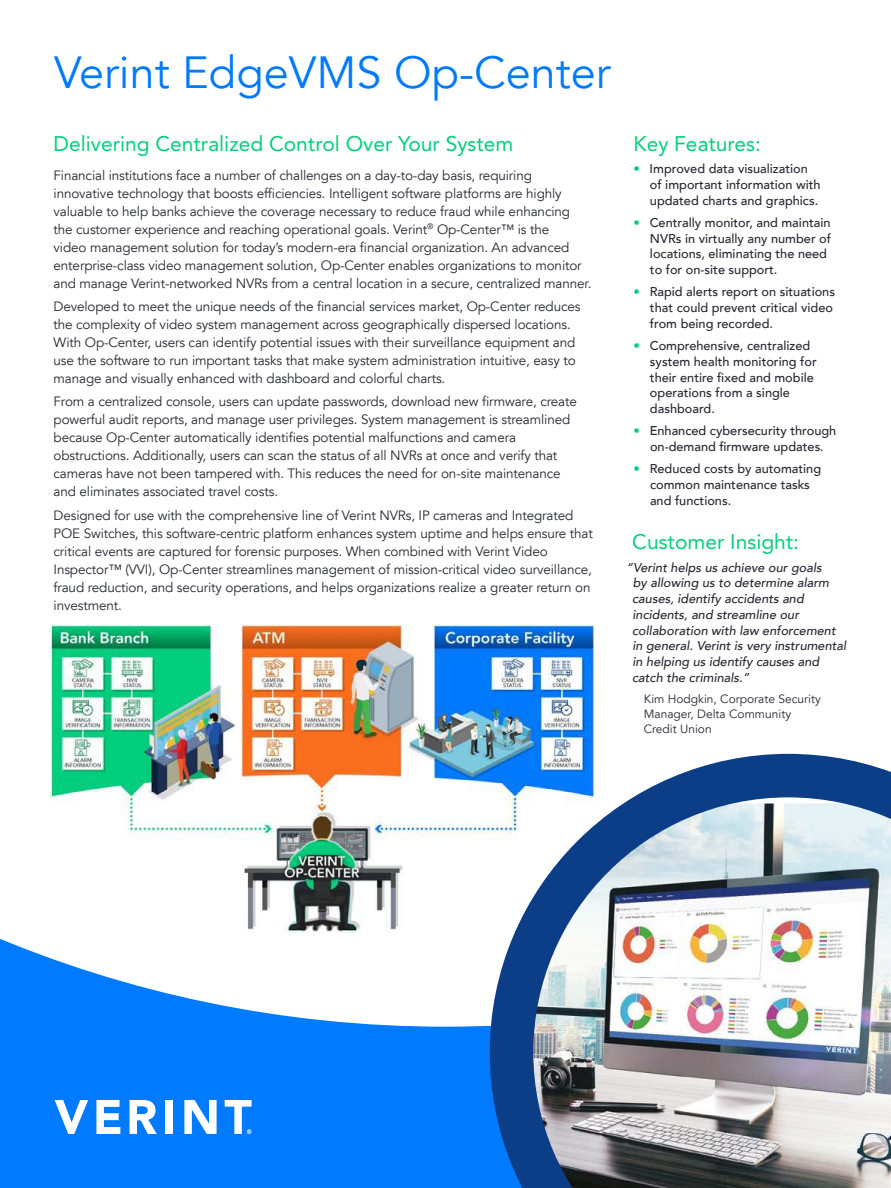
<style>
.page{position:relative;width:891px;height:1188px;background:#007aff}
.page>*{position:absolute;margin:0;border:0;box-sizing:border-box;transform-origin:0 0}
.t1{font:45px "Avenir LT";color:#007aff}
.t2{font:21px "Avenir LT Std";color:#05ce7c}
.t3{font:13.5px/18px "Avenir LT";letter-spacing:-.01em;color:#262833}
.t4{font:500 12.75px/15.8px "Avenir LT";color:#262833}
.t5{font:italic 500 12.75px/15.8px "Avenir LT";color:#262833}
.t6{font:12px/15px "Avenir LT";color:#262833}
.s1{font-weight:400;color:#05ce7c}
</style>
<div class="page">
<div style="left:0;top:0;width:891px;height:1027px;background:#fff"></div>
<svg style="left:55px;top:1100px;width:33px;height:34px"></svg>
<svg style="left:96px;top:1100px;width:24px;height:34px"></svg>
<svg style="left:130px;top:1100px;width:27px;height:34px"></svg>
<div style="left:165px;top:1100px;width:8px;height:34px;background:#fff"></div>
<svg style="left:184px;top:1100px;width:33px;height:34px"></svg>
<svg style="left:225px;top:1100px;width:27px;height:34px"></svg>
<img style="left:49px;top:624px;width:545px;height:309px">
<img style="left:490px;top:754px;width:401px;height:434px">
<h1 class="t1" style="left:54px;top:53px;width:558px">Verint EdgeVMS Op-Center</h1>
<h2 class="t2" style="left:54px;top:135px;width:461px">Delivering Centralized Control Over Your System</h2>
<p class="t3" style="left:54px;top:167px;width:539px">Financial institutions face a number of challenges on a day-to-day basis, requiring innovative technology that boosts efficiencies. Intelligent software platforms are highly valuable to help banks achieve the coverage necessary to reduce fraud while enhancing the customer experience and reaching operational goals. Verint<sup>®</sup> Op-Center™ is the<br>video management solution for today’s modern-era financial organization. An advanced enterprise-class video management solution, Op-Center enables organizations to monitor and manage Verint-networked NVRs from a central location in a secure, centralized manner.</p>
<p class="t3" style="left:54px;top:298px;width:528px">Developed to meet the unique needs of the financial services market, Op-Center reduces the complexity of video system management across geographically dispersed locations.<br>With Op-Center, users can identify potential issues with their surveillance equipment and use the software to run important tasks that make system administration intuitive, easy to manage and visually enhanced with dashboard and colorful charts.</p>
<p class="t3" style="left:54px;top:393px;width:525px">From a centralized console, users can update passwords, download new firmware, create powerful audit reports, and manage user privileges. System management is streamlined because Op-Center automatically identifies potential malfunctions and camera obstructions. Additionally, users can scan the status of all NVRs at once and verify that cameras have not been tampered with. This reduces the need for on-site maintenance and eliminates associated travel costs.</p>
<p class="t3" style="left:54px;top:507px;width:541px">Designed for use with the comprehensive line of Verint NVRs, IP cameras and Integrated POE Switches, this software-centric platform enhances system uptime and helps ensure that critical events are captured for forensic purposes. When combined with Verint Video Inspector™ (VVI), Op-Center streamlines management of mission-critical video surveillance, fraud reduction, and security operations, and helps organizations realize a greater return on investment.</p>
<h2 class="t2" style="left:633px;top:135px;width:129px">Key Features:</h2>
<p class="t4" style="left:650px;top:162px;width:172px;text-indent:-17px"><span class="s1">•</span> Improved data visualization of important information with updated charts and graphics.</p>
<p class="t4" style="left:650px;top:216px;width:183px;text-indent:-17px"><span class="s1">•</span> Centrally monitor, and maintain<br>NVRs in virtually any number of locations, eliminating the need to for on-site support.</p>
<p class="t4" style="left:650px;top:285px;width:187px;text-indent:-17px"><span class="s1">•</span> Rapid alerts report on situations that could prevent critical video from being recorded.</p>
<p class="t4" style="left:650px;top:339px;width:168px;text-indent:-17px"><span class="s1">•</span> Comprehensive, centralized system health monitoring for their entire fixed and mobile operations from a single dashboard.</p>
<p class="t4" style="left:634px;top:424px;width:204px;text-align:center"><span class="s1">•</span> Enhanced cybersecurity through on-demand firmware updates.</p>
<p class="t4" style="left:650px;top:462px;width:173px;text-indent:-17px"><span class="s1">•</span> Reduced costs by automating common maintenance tasks and functions.</p>
<h2 class="t2" style="left:632px;top:534px;width:168px">Customer Insight:</h2>
<p class="t5" style="left:632px;top:561px;width:216px;text-indent:-6px">“Verint helps us achieve our goals<br>by allowing us to determine alarm causes, identify accidents and incidents, and streamline our collaboration with law enforcement in general. Verint is very instrumental in helping us identify causes and catch the criminals.”</p>
<p class="t6" style="left:644px;top:693px;width:179px">Kim Hodgkin, Corporate Security<br>Manager, Delta Community<br>Credit Union</p>
</div>
